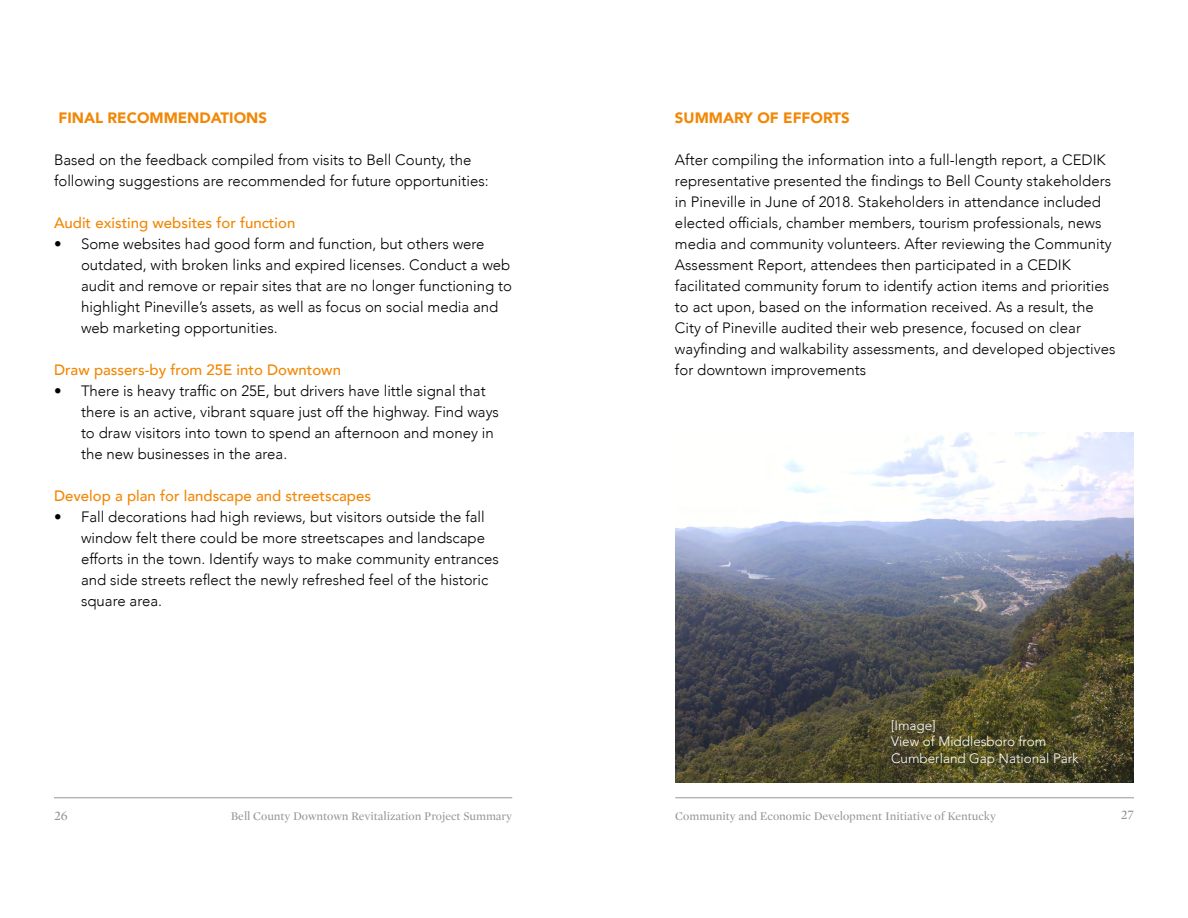
<style>
.page{position:relative;width:1188px;height:918px;background:#fff}
.page>*{position:absolute;margin:0;border:0;box-sizing:border-box;transform-origin:0 0}
.t1{font:300 15px/21px "Avenir";color:#000}
.t2{font:500 15px "Avenir";color:#f28705}
.t3{font:900 15px "Avenir";color:#f28705}
.t4{font:300 13.5px/16.2px "Avenir LT Std";color:#fff}
.t5{font:13.5px "Mercury Display";color:#939598}
.t6{font:12px "Mercury Display";color:#939598}
</style>
<div class="page">
<hr style="left:54px;top:797px;width:458px;height:1px;background:#939598">
<hr style="left:675px;top:797px;width:459px;height:1px;background:#939598">
<img style="left:675px;top:432px;width:459px;height:351px">
<p class="t3" style="left:58px;top:105px;width:210px">FINAL RECOMMENDATIONS</p>
<p class="t1" style="left:54px;top:149px;width:436px">Based on the feedback compiled from visits to Bell County, the following suggestions are recommended for future opportunities:</p>
<p class="t2" style="left:54px;top:210px;width:243px">Audit existing websites for function</p>
<p class="t1" style="left:81px;top:233px;width:433px;text-indent:-27px">• Some websites had good form and function, but others were outdated, with broken links and expired licenses. Conduct a web audit and remove or repair sites that are no longer functioning to highlight Pineville’s assets, as well as focus on social media and web marketing opportunities.</p>
<p class="t2" style="left:54px;top:357px;width:289px">Draw passers-by from 25E into Downtown</p>
<p class="t1" style="left:81px;top:380px;width:420px;text-indent:-27px">• There is heavy traffic on 25E, but drivers have little signal that there is an active, vibrant square just off the highway. Find ways to draw visitors into town to spend an afternoon and money in the new businesses in the area.</p>
<p class="t2" style="left:54px;top:483px;width:319px">Develop a plan for landscape and streetscapes</p>
<p class="t1" style="left:81px;top:506px;width:419px;text-indent:-27px">• Fall decorations had high reviews, but visitors outside the fall window felt there could be more streetscapes and landscape efforts in the town. Identify ways to make community entrances and side streets reflect the newly refreshed feel of the historic square area.</p>
<p class="t3" style="left:675px;top:105px;width:176px">SUMMARY OF EFFORTS</p>
<p class="t1" style="left:675px;top:149px;width:442px">After compiling the information into a full-length report, a CEDIK representative presented the findings to Bell County stakeholders in Pineville in June of 2018. Stakeholders in attendance included elected officials, chamber members, tourism professionals, news media and community volunteers. After reviewing the Community Assessment Report, attendees then participated in a CEDIK facilitated community forum to identify action items and priorities to act upon, based on the information received. As a result, the City of Pineville audited their web presence, focused on clear wayfinding and walkability assessments, and developed objectives for downtown improvements</p>
<p class="t4" style="left:891px;top:718px;width:189px">[Image]<br>View of Middlesboro from<br>Cumberland Gap National Park</p>
<p class="t5" style="left:54px;top:806px;width:15px">26</p>
<p class="t6" style="left:231px;top:807px;width:283px">Bell County Downtown Revitalization Project Summary</p>
<p class="t6" style="left:675px;top:807px;width:322px">Community and Economic Development Initiative of Kentucky</p>
<p class="t5" style="left:1121px;top:805px;width:15px">27</p>
</div>
